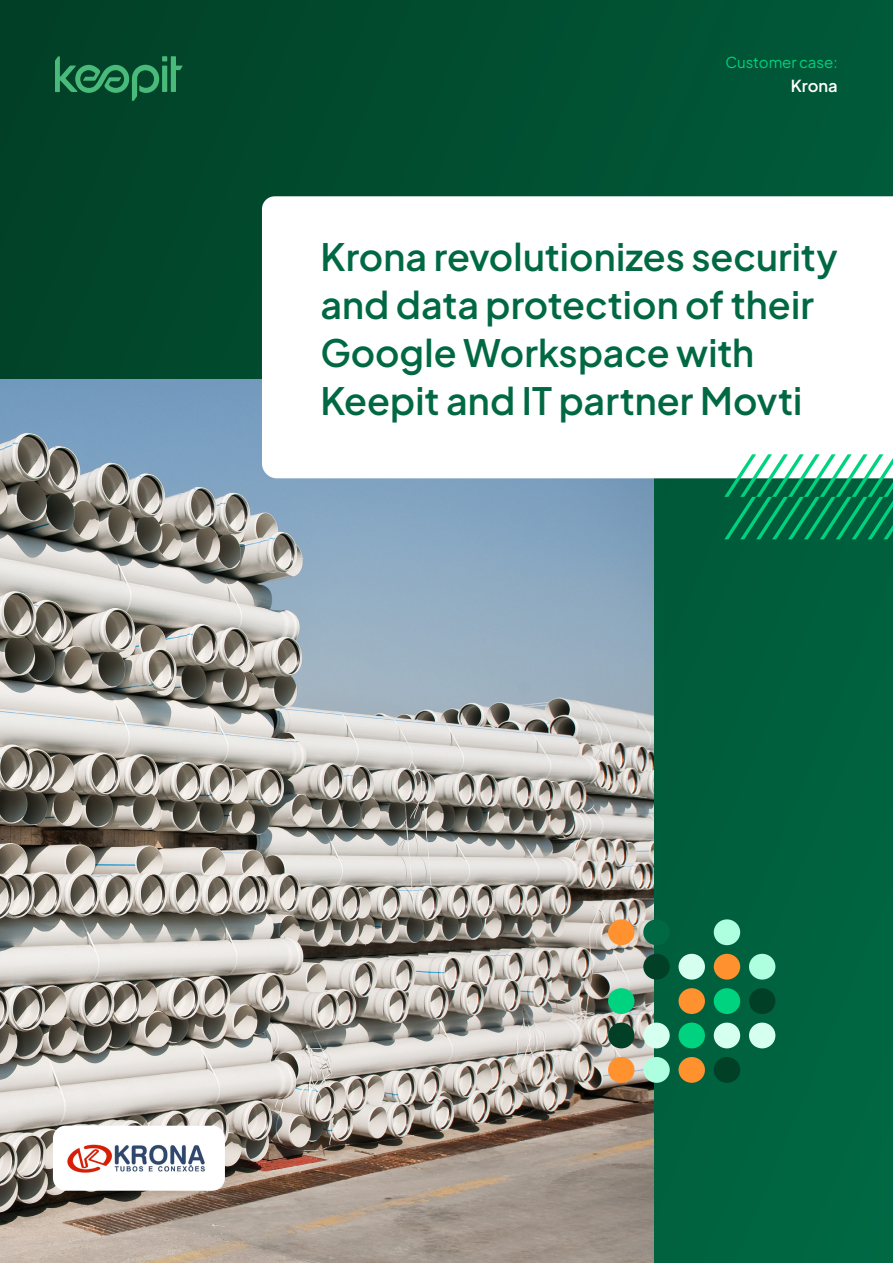
<style>
.page{position:relative;width:893px;height:1263px;background:#fff}
.page>*{position:absolute;margin:0;border:0;box-sizing:border-box;transform-origin:0 0}
.t1{font:600 37.5px/48px "Plus Jakarta Sans";color:#006944}
.t2{font:600 16.5px "Plus Jakarta Sans";color:#fff}
.t3{font:15px "Plus Jakarta Sans";color:#00d37f}
</style>
<div class="page">
<div style="left:0;top:0;width:893px;height:1263px;background:linear-gradient(to right,#013e25,#00603e)"></div>
<div style="left:2px;top:382px;width:673px;height:881px;background:#006944;opacity:.1"></div>
<img style="left:0;top:379px;width:653px;height:884px">
<svg style="left:262px;top:196px;width:631px;height:282px"></svg>
<svg style="left:724px;top:454px;width:169px;height:85px"></svg>
<svg style="left:55px;top:56px;width:128px;height:45px"></svg>
<div style="left:608px;top:919px;width:26px;height:26px;background:#ff912f;border-radius:50%"></div>
<div style="left:714px;top:988px;width:26px;height:26px;background:#00d37f;border-radius:50%"></div>
<div style="left:643px;top:919px;width:27px;height:26px;background:#006944;border-radius:50%"></div>
<div style="left:749px;top:954px;width:26px;height:25px;background:#aeffdf;border-radius:50%"></div>
<div style="left:678px;top:954px;width:27px;height:25px;background:#d5ffef;border-radius:50%"></div>
<div style="left:714px;top:954px;width:26px;height:25px;background:#ff912f;border-radius:50%"></div>
<div style="left:643px;top:954px;width:27px;height:25px;background:#013f26;border-radius:50%"></div>
<div style="left:749px;top:988px;width:26px;height:26px;background:#013f26;border-radius:50%"></div>
<div style="left:678px;top:988px;width:27px;height:26px;background:#ff912f;border-radius:50%"></div>
<div style="left:608px;top:988px;width:26px;height:26px;background:#00d37f;border-radius:50%"></div>
<div style="left:714px;top:919px;width:26px;height:26px;background:#aeffdf;border-radius:50%"></div>
<div style="left:749px;top:1022px;width:26px;height:26px;background:#d5ffef;border-radius:50%"></div>
<div style="left:643px;top:1057px;width:27px;height:26px;background:#aeffdf;border-radius:50%"></div>
<div style="left:608px;top:1022px;width:26px;height:26px;background:#013f26;border-radius:50%"></div>
<div style="left:714px;top:1022px;width:26px;height:26px;background:#d5ffef;border-radius:50%"></div>
<div style="left:643px;top:1022px;width:27px;height:26px;background:#d5ffef;border-radius:50%"></div>
<div style="left:678px;top:1057px;width:27px;height:26px;background:#ff912f;border-radius:50%"></div>
<div style="left:608px;top:1057px;width:26px;height:26px;background:#ff912f;border-radius:50%"></div>
<div style="left:714px;top:1057px;width:26px;height:26px;background:#013f26;border-radius:50%"></div>
<div style="left:678px;top:1022px;width:27px;height:26px;background:#00d37f;border-radius:13px"></div>
<div style="left:53px;top:1126px;width:172px;height:65px;background:#fff;border-radius:13px"></div>
<img style="left:67px;top:1144px;width:138px;height:29px">
<p class="t3" style="left:725px;top:50px;width:114px">Customer case:</p>
<p class="t2" style="left:791px;top:72px;width:49px">Krona</p>
<p class="t1" style="left:320px;top:229px;width:519px">Krona revolutionizes security and data protection of their<br>Google Workspace with<br>Keepit and IT partner Movti</p>
</div>
